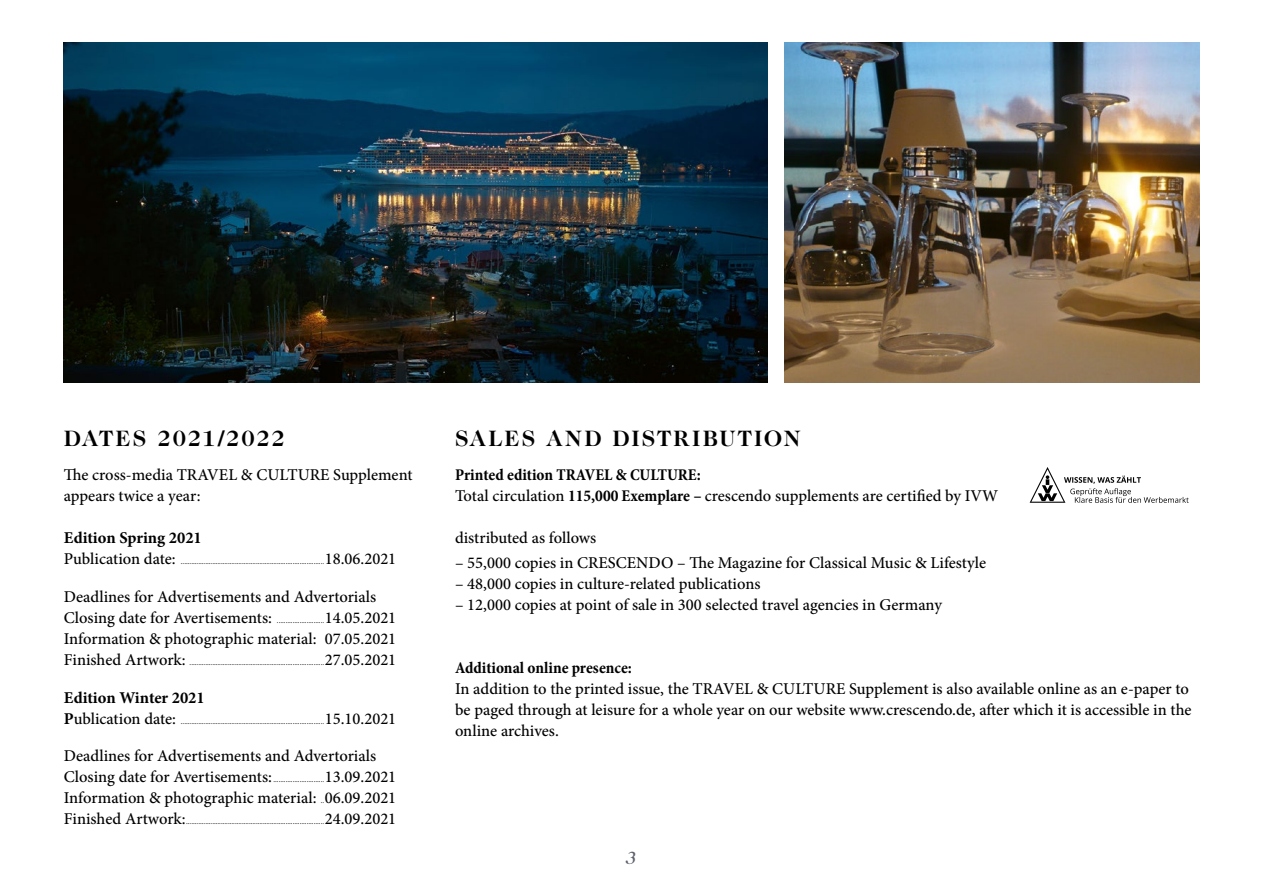
<style>
.page{position:relative;width:1263px;height:893px;background:#fff}
.page>*{position:absolute;margin:0;border:0;box-sizing:border-box;transform-origin:0 0}
.t1{font:700 22.5px "Caslon 224 Std";letter-spacing:.085em;color:#000}
.t2{font:italic 18px "Caslon 224 Std";color:#5c606b}
.t3{font:500 16.5px/21px "Minion Pro";color:#000}
.t4{font:700 16.5px "Minion Pro";color:#000}
.t5{font:700 condensed 16.5px "Minion Pro";color:#000}
.t6{font:500 7.5px "Minion Pro";color:#000}
.s1{font-size:16.5px}
.s2{font-size:7.5px}
.s3{font-weight:700;font-size:16.5px}
.s4{font-weight:700;font-stretch:condensed}
</style>
<div class="page">
<svg style="left:1029px;top:467px;width:160px;height:36px"></svg>
<img style="left:64px;top:43px;width:703px;height:340px">
<img style="left:784px;top:43px;width:415px;height:340px">
<h1 class="t1" style="left:64px;top:425px;width:223px">DATES 2021/2022</h1>
<p class="t3" style="left:64px;top:464px;width:350px">The cross-media TRAVEL &amp; CULTURE Supplement appears twice a year:</p>
<p class="t4" style="left:64px;top:526px;width:140px">Edition Spring 2021</p>
<p class="t6" style="left:64px;top:556px;width:334px"><span class="s1">Publication date:</span> ..................................................................................<span class="s1">18.06.2021</span></p>
<p class="t3" style="left:64px;top:586px;width:334px">Deadlines for Advertisements and Advertorials<br>Closing date for Avertisements: <span class="s2">...........................</span>14.05.2021<br>Information &amp; photographic material: 07.05.2021</p>
<p class="t6" style="left:64px;top:657px;width:334px"><span class="s1">Finished Artwork:</span> .............................................................................<span class="s1">27.05.2021</span></p>
<p class="t4" style="left:64px;top:686px;width:142px">Edition Winter 2021</p>
<p class="t6" style="left:64px;top:716px;width:334px"><span class="s3">P</span><span class="s1">ublication date:</span> ..................................................................................<span class="s1">15.10.2021</span></p>
<p class="t3" style="left:64px;top:745px;width:334px">Deadlines for Advertisements and Advertorials<br>Closing date for Avertisements: <span class="s2">.............................</span>13.09.2021<br>Information &amp; photographic material: <span class="s2">..</span>06.09.2021</p>
<p class="t6" style="left:64px;top:817px;width:334px"><span class="s1">Finished Artwork:</span>...............................................................................<span class="s1">24.09.2021</span></p>
<h1 class="t1" style="left:455px;top:425px;width:347px">SALES AND DISTRIBUTION</h1>
<p class="t3" style="left:455px;top:464px;width:545px"><span class="s4">Printed edition TRAVEL &amp; CULTURE:<br></span>Total circulation <span class="s4">115,000 Exemplare –</span> crescendo supplements are certified by IVW</p>
<p class="t3" style="left:455px;top:527px;width:143px">distributed as follows</p>
<p class="t3" style="left:455px;top:552px;width:533px">– 55,000 copies in CRESCENDO – The Magazine for Classical Music &amp; Lifestyle</p>
<p class="t3" style="left:455px;top:573px;width:307px">– 48,000 copies in culture-related publications</p>
<p class="t3" style="left:455px;top:594px;width:488px">– 12,000 copies at point of sale in 300 selected travel agencies in Germany</p>
<p class="t5" style="left:455px;top:656px;width:179px">Additional online presence:</p>
<p class="t3" style="left:455px;top:678px;width:738px">In addition to the printed issue, the TRAVEL &amp; CULTURE Supplement is also available online as an e-paper to be paged through at leisure for a whole year on our website www.crescendo.de, after which it is accessible in the online archives.</p>
<p class="t2" style="left:626px;top:847px;width:12px">3</p>
</div>
